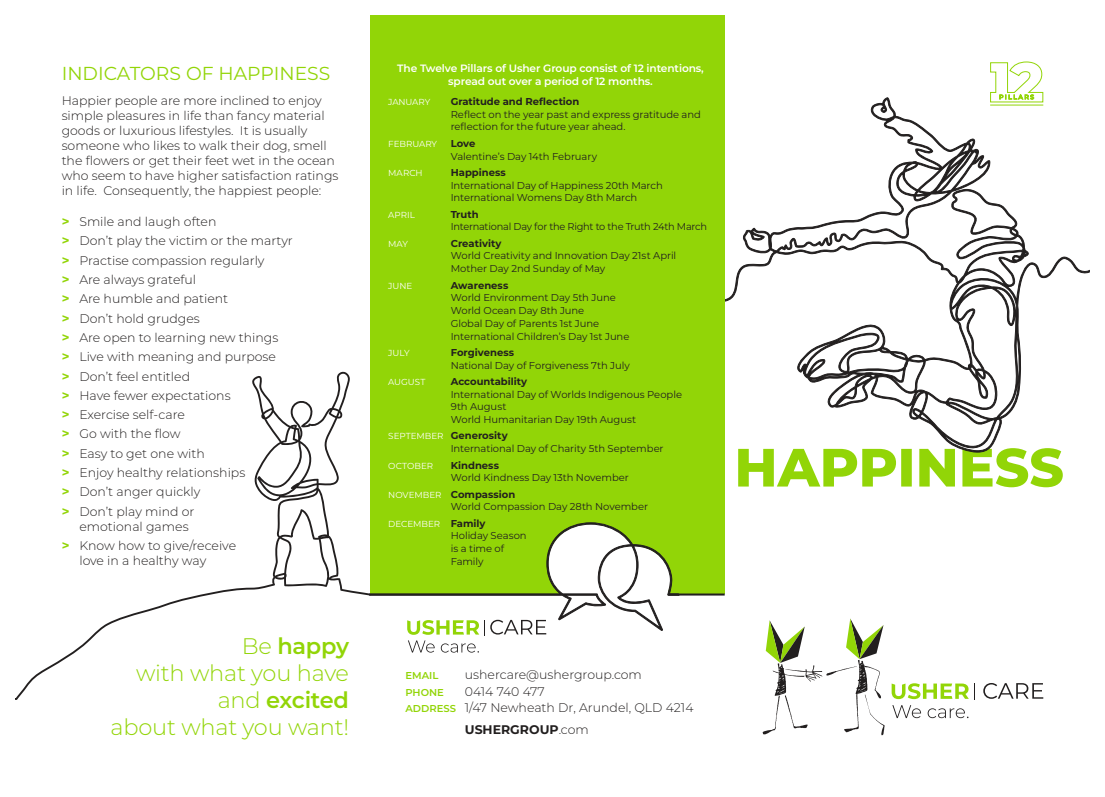
<style>
.page{position:relative;width:1105px;height:797px;background:#fff}
.page>*{position:absolute;margin:0;border:0;box-sizing:border-box;transform-origin:0 0}
.t1{font:300 22.5px/27px "Montserrat";letter-spacing:-.01em;color:#92d507;text-align:right}
.t2{font:18.75px "Montserrat";color:#92d507}
.t3{font:300 12.5px/19.2px "Montserrat";color:#221f1f}
.t4{font:700 12.5px "Montserrat";color:#221f1f}
.t5{font:600 10.62px/12.8px "Montserrat";letter-spacing:-.01em;color:#fff;text-align:center}
.t6{font:10px/12.8px "Montserrat";letter-spacing:-.01em;color:#221f1f}
.t7{font:700 10px "Montserrat";color:#221f1f}
.t8{font:600 10px "Montserrat";color:#92d507}
.t9{font:8.75px "Montserrat";letter-spacing:-.005em;color:#fff}
.s1{font-weight:700;font-size:13.12px;color:#92d507}
.s2{font-weight:600}
.s3{font-size:8.75px;color:#fff}
.s4{font-weight:700}
.s5{font-weight:700;font-size:10px;color:#221f1f}
.s6{font-weight:600;font-size:10px;color:#92d507}
.s7{font-weight:300}
</style>
<div class="page">
<svg style="left:725px;top:97px;width:364px;height:391px"></svg>
<div style="left:370px;top:16px;width:355px;height:578px;background:#92d507"></div>
<svg style="left:763px;top:618px;width:122px;height:117px"></svg>
<svg style="left:990px;top:61px;width:54px;height:42px"></svg>
<hr style="left:990px;top:105px;width:53px;height:1px;background:#92d507">
<svg style="left:16px;top:371px;width:353px;height:329px"></svg>
<hr style="left:668px;top:593px;width:57px;height:2px;background:#221f1f">
<svg style="left:369px;top:522px;width:311px;height:130px"></svg>
<svg style="left:983px;top:683px;width:60px;height:15px"></svg>
<svg style="left:892px;top:683px;width:83px;height:16px"></svg>
<svg style="left:892px;top:705px;width:29px;height:13px"></svg>
<svg style="left:928px;top:708px;width:40px;height:10px"></svg>
<h2 class="t2" style="left:62px;top:66px;width:270px">INDICATORS OF HAPPINESS</h2>
<p class="t3" style="left:62px;top:94px;width:278px;line-height:15px">Happier people are more inclined to enjoy simple pleasures in life than fancy material goods or luxurious lifestyles. It is usually someone who likes to walk their dog, smell the flowers or get their feet wet in the ocean who seem to have higher satisfaction ratings in life. Consequently, the happiest people:</p>
<p class="t3" style="left:62px;top:212px;width:233px"><span class="s1">&gt;</span> Smile and laugh often<br><span class="s1">&gt;</span> Don’t play the victim or the martyr <span class="s1">&gt;</span> Practise compassion regularly<br><span class="s1">&gt;</span> Are always grateful<br><span class="s1">&gt;</span> Are humble and patient<br><span class="s1">&gt;</span> Don’t hold grudges<br><span class="s1">&gt;</span> Are open to learning new things<br><span class="s1">&gt;</span> Live with meaning and purpose<br><span class="s1">&gt;</span> Don’t feel entitled<br><span class="s1">&gt;</span> Have fewer expectations<br><span class="s1">&gt;</span> Exercise self-care<br><span class="s1">&gt;</span> Go with the flow<br><span class="s1">&gt;</span> Easy to get one with<br><span class="s1">&gt;</span> Enjoy healthy relationships<br><span class="s1">&gt;</span> Don’t anger quickly<br><span class="s1">&gt;</span> Don’t play mind or</p>
<p class="t3" style="left:62px;top:517px;width:176px;text-indent:18px">emotional games<br><span class="s1">&gt;</span> Know how to give/receive</p>
<p class="t3" style="left:79px;top:551px;width:129px">love in a healthy way</p>
<h1 class="t1" style="left:111px;top:633px;width:240px">Be <span class="s2">happy<br></span>with what you have and <span class="s2">excited<br></span>about what you want!</h1>
<p class="t5" style="left:397px;top:63px;width:308px">The Twelve Pillars of Usher Group consist of 12 intentions, spread out over a period of 12 months.</p>
<p class="t9" style="left:388px;top:98px;width:43px">JANUARY</p>
<p class="t7" style="left:451px;top:97px;width:130px">Gratitude and Reflection</p>
<p class="t6" style="left:451px;top:109px;width:252px">Reflect on the year past and express gratitude and reflection for the future year ahead.</p>
<p class="t9" style="left:388px;top:140px;width:50px">FEBRUARY</p>
<p class="t7" style="left:451px;top:139px;width:26px">Love</p>
<p class="t6" style="left:451px;top:150px;width:148px">Valentine’s Day 14th February</p>
<p class="t9" style="left:388px;top:169px;width:36px">MARCH</p>
<p class="t7" style="left:451px;top:168px;width:57px">Happiness</p>
<p class="t6" style="left:451px;top:179px;width:214px">International Day of Happiness 20th March<br>International Womens Day 8th March</p>
<p class="t9" style="left:388px;top:211px;width:28px">APRIL</p>
<p class="t7" style="left:451px;top:210px;width:29px">Truth</p>
<p class="t6" style="left:451px;top:221px;width:258px">International Day for the Right to the Truth 24th March</p>
<p class="t9" style="left:388px;top:240px;width:21px">MAY</p>
<p class="t7" style="left:451px;top:239px;width:52px">Creativity</p>
<p class="t6" style="left:451px;top:250px;width:227px">World Creativity and Innovation Day 21st April<br>Mother Day 2nd Sunday of May</p>
<p class="t9" style="left:388px;top:282px;width:26px">JUNE</p>
<p class="t7" style="left:451px;top:281px;width:59px">Awareness</p>
<p class="t6" style="left:451px;top:292px;width:180px">World Environment Day 5th June<br>World Ocean Day 8th June<br>Global Day of Parents 1st June<br>International Children’s Day 1st June</p>
<p class="t9" style="left:388px;top:349px;width:23px">JULY</p>
<p class="t7" style="left:451px;top:348px;width:65px">Forgiveness</p>
<p class="t6" style="left:451px;top:359px;width:181px">National Day of Forgiveness 7th July</p>
<p class="t9" style="left:388px;top:378px;width:39px">AUGUST</p>
<p class="t7" style="left:451px;top:377px;width:78px">Accountability</p>
<p class="t6" style="left:451px;top:388px;width:233px">International Day of Worlds Indigenous People<br>9th August<br>World Humanitarian Day 19th August</p>
<p class="t6" style="left:451px;top:430px;width:214px;text-indent:-62px"><span class="s3">SEPTEMBER</span> <span class="s4">Generosity<br></span>International Day of Charity 5th September</p>
<p class="t9" style="left:388px;top:462px;width:46px">OCTOBER</p>
<p class="t7" style="left:451px;top:460px;width:50px">Kindness</p>
<p class="t6" style="left:388px;top:470px;width:242px;line-height:16.2px;text-indent:62px">World Kindness Day 13th November<br><span class="s3">NOVEMBER</span> <span class="s4">Compassion</span></p>
<p class="t6" style="left:451px;top:501px;width:199px">World Compassion Day 28th November</p>
<p class="t9" style="left:388px;top:520px;width:99px">DECEMBER <span class="s5">Family</span></p>
<p class="t6" style="left:451px;top:530px;width:77px">Holiday Season is a time of<br>Family</p>
<p class="t8" style="left:405px;top:671px;width:34px">EMAIL</p>
<p class="t3" style="left:465px;top:665px;width:179px">ushercare@ushergroup.com</p>
<p class="t8" style="left:405px;top:688px;width:40px">PHONE</p>
<p class="t3" style="left:405px;top:683px;width:290px;line-height:16.8px;text-indent:59px">0414 740 477<br><span class="s6">ADDRESS</span> 1/47 Newheath Dr, Arundel, QLD 4214</p>
<p class="t4" style="left:465px;top:724px;width:126px">USHERGROUP<span class="s7">.com</span></p>
</div>
